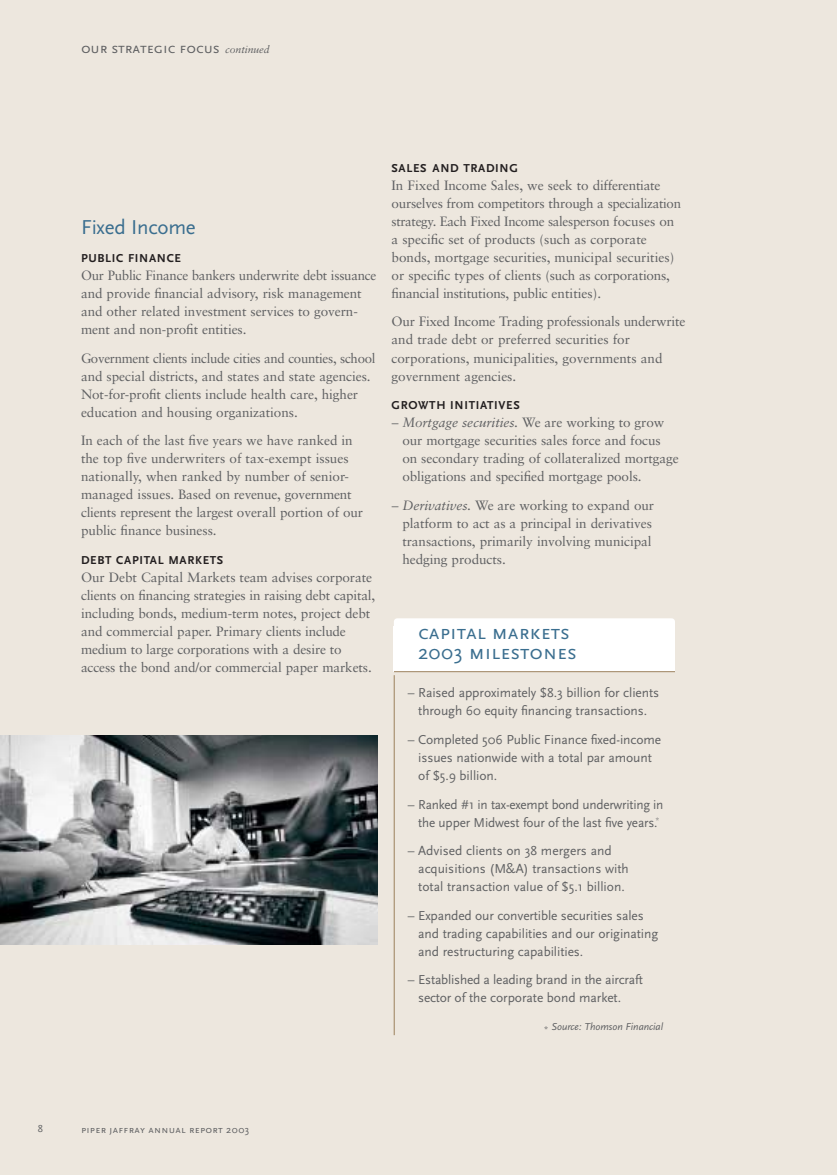
<style>
.page{position:relative;width:837px;height:1175px;background:#fff}
.page>*{position:absolute;margin:0;border:0;box-sizing:border-box;transform-origin:0 0}
.t1{font:21px/19.5px "Scala Sans Caps";color:#3a6e8f}
.t2{font:21px "Scala Sans";letter-spacing:-.01em;color:#3a6e8f}
.t3{font:15px "Scala Sans Caps";letter-spacing:-.005em;color:#5f6062}
.t4{font:13.5px/18px "Sabon";letter-spacing:-.005em;color:#5f6062}
.t5{font:13.5px/18px "Scala Sans";letter-spacing:-.005em;color:#5f6062}
.t6{font:700 12px "Scala Sans";letter-spacing:.055em;color:#231f20}
.t7{font:10.5px "Scala Sans Caps";letter-spacing:.025em;color:#5f6062}
.t8{font:italic 10.5px "Scala Sans";letter-spacing:-.005em;color:#5f6062}
.t9{font:10.5px "Scala Sans";color:#5f6062}
.s1{font-family:"Sabon";font-style:italic;font-size:10.5px}
.s2{font-family:"Scala Sans"}
.s3{font-style:italic}
</style>
<div class="page">
<div style="left:0;top:0;width:837px;height:1174px;background:#ede7de"></div>
<img style="left:0;top:735px;width:378px;height:209px">
<div style="left:394px;top:618px;width:281px;height:19px;background:#fff;border-radius:3px"></div>
<div style="left:394px;top:626px;width:281px;height:45px;background:#fff"></div>
<hr style="left:394px;top:675px;width:1px;height:360px;background:#9c815c">
<hr style="left:394px;top:671px;width:281px;height:1px;background:#9c815c">
<p class="t3" style="left:81px;top:39px;width:190px">our strategic focus <span class="s1">continued</span></p>
<h1 class="t2" style="left:81px;top:219px;width:116px">Fixed Income</h1>
<p class="t6" style="left:81px;top:253px;width:102px">PUBLIC FINANCE</p>
<p class="t4" style="left:81px;top:268px;width:297px">Our Public Finance bankers underwrite debt issuance and provide financial advisory, risk management and other related investment services to govern&shy;ment and non-profit entities.</p>
<p class="t4" style="left:81px;top:350px;width:296px">Government clients include cities and counties, school and special districts, and states and state agencies.<br>Not-for-profit clients include health care, higher education and housing organizations.</p>
<p class="t4" style="left:81px;top:433px;width:284px">In each of the last five years we have ranked in the top five underwriters of tax-exempt issues nationally, when ranked by number of senior&shy;managed issues. Based on revenue, government clients represent the largest overall portion of our public finance business.</p>
<p class="t6" style="left:81px;top:555px;width:144px">DEBT CAPITAL MARKETS</p>
<p class="t4" style="left:81px;top:569px;width:296px">Our Debt Capital Markets team advises corporate clients on financing strategies in raising debt capital, including bonds, medium-term notes, project debt and commercial paper. Primary clients include medium to large corporations with a desire to access the bond and/or commercial paper markets.</p>
<p class="t6" style="left:392px;top:163px;width:128px">SALES AND TRADING</p>
<p class="t4" style="left:392px;top:177px;width:291px">In Fixed Income Sales, we seek to differentiate ourselves from competitors through a specialization strategy. Each Fixed Income salesperson focuses on a specific set of products (such as corporate bonds, mortgage securities, municipal securities) or specific types of clients (such as corporations, financial institutions, public entities).</p>
<p class="t4" style="left:392px;top:314px;width:295px">Our Fixed Income Trading professionals underwrite and trade debt or preferred securities for corporations, municipalities, governments and government agencies.</p>
<p class="t6" style="left:392px;top:400px;width:130px">GROWTH INITIATIVES</p>
<p class="t4" style="left:402px;top:414px;width:278px;text-indent:-11px"><span class="s2">–</span> <span class="s3">Mortgage securities.</span> We are working to grow our mortgage securities sales force and focus on secondary trading of collateralized mortgage obligations and specified mortgage pools.</p>
<p class="t4" style="left:402px;top:497px;width:253px;text-indent:-11px"><span class="s2">–</span> <span class="s3">Derivatives.</span> We are working to expand our platform to act as a principal in derivatives transactions, primarily involving municipal hedging products.</p>
<h1 class="t1" style="left:418px;top:622px;width:160px">capital markets<br><span class="s2">2003</span> milestones</h1>
<p class="t5" style="left:407px;top:685px;width:253px;text-align:center">– Raised approximately $8.3 billion for clients through 60 equity financing transactions.</p>
<p class="t5" style="left:418px;top:731px;width:245px;text-indent:-11px">– Completed 506 Public Finance fixed-income issues nationwide with a total par amount of $5.9 billion.</p>
<p class="t5" style="left:407px;top:796px;width:258px;text-align:center">– Ranked #1 in tax-exempt bond underwriting in the upper Midwest four of the last five years.<sup>*</sup></p>
<p class="t5" style="left:418px;top:842px;width:212px;text-indent:-11px">– Advised clients on 38 mergers and acquisitions (M&amp;A) transactions with total transaction value of $5.1 billion.</p>
<p class="t5" style="left:418px;top:907px;width:242px;text-indent:-11px">– Expanded our convertible securities sales and trading capabilities and our originating and restructuring capabilities.</p>
<p class="t5" style="left:418px;top:971px;width:226px;text-indent:-11px">– Established a leading brand in the aircraft sector of the corporate bond market.</p>
<p class="t8" style="left:545px;top:1022px;width:120px"><sub>*</sub> Source: Thomson Financial</p>
<p class="t9" style="left:38px;top:1124px;width:7px">8</p>
<p class="t7" style="left:81px;top:1123px;width:170px">piper jaffray annual report <span class="s2">2003</span></p>
</div>
